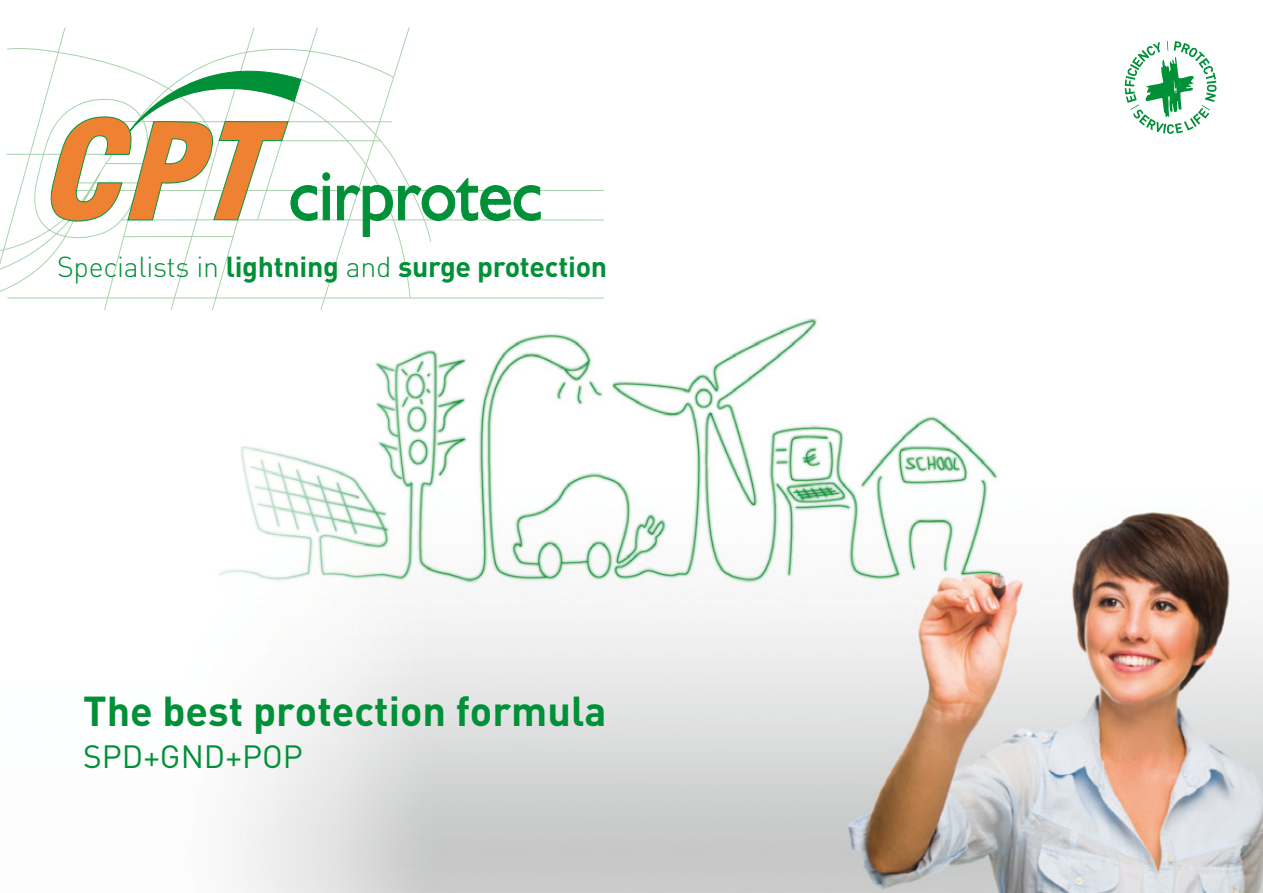
<style>
.page{position:relative;width:1263px;height:893px;background:#fff}
.page>*{position:absolute;margin:0;border:0;box-sizing:border-box;transform-origin:0 0}
.t1{font:700 41.25px "DIN Pro";color:#009037}
.t2{font:31.8px "DIN Pro";color:#009037}
.t3{font:700 28.5px "DIN Pro";letter-spacing:-.01em;color:#009037}
.s1{font-weight:300}
</style>
<div class="page">
<img style="left:104px;top:297px;width:1159px;height:596px">
<svg style="left:1125px;top:41px;width:91px;height:93px"></svg>
<svg style="left:0;top:27px;width:603px;height:282px"></svg>
<svg style="left:47px;top:45px;width:494px;height:192px"></svg>
<p class="t3" style="left:57px;top:247px;width:552px"><span class="s1">Specialists in</span> lightning <span class="s1">and</span> surge protection</p>
<h1 class="t1" style="left:83px;top:683px;width:525px">The best protection formula</h1>
<p class="t2" style="left:83px;top:735px;width:221px">SPD+GND+POP</p>
</div>
